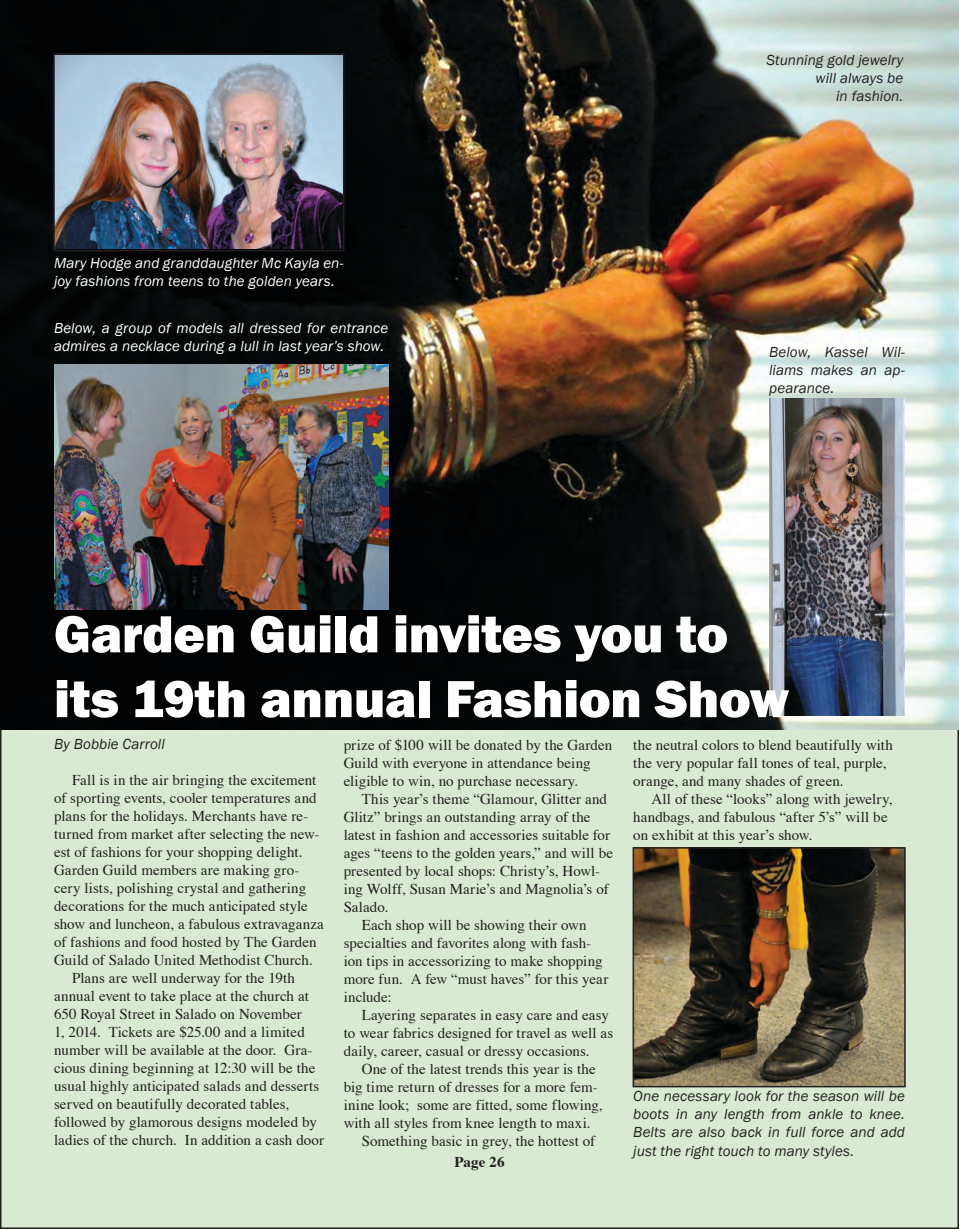
<style>
.page{position:relative;width:959px;height:1229px;background:#fff}
.page>*{position:absolute;margin:0;border:0;box-sizing:border-box;transform-origin:0 0}
.t1{font:800 54px "Franklin Gothic";letter-spacing:-.01em;color:#fff}
.t2{font:15px/18px "Times";letter-spacing:.005em;color:#231f20}
.t3{font:italic 15px/18px "Franklin Gothic";letter-spacing:.005em;color:#231f20;text-align:justify}
.t4{font:italic 15px/18px "Franklin Gothic";letter-spacing:.005em;color:#fff}
.t5{font:700 15px "Times";letter-spacing:.005em;color:#231f20}
</style>
<div class="page">
<div style="left:1px;top:696px;width:957px;height:532px;background:#d9e9d3"></div>
<img style="left:0;top:0;width:958px;height:729px">
<img style="left:56px;top:56px;width:285px;height:192px">
<div style="left:53px;top:53px;width:291px;height:198px;border:2px solid #231f20"></div>
<img style="left:769px;top:399px;width:135px;height:317px">
<img style="left:54px;top:364px;width:334px;height:245px">
<img style="left:635px;top:850px;width:267px;height:234px">
<div style="left:632px;top:847px;width:273px;height:240px;border:2px solid #231f20"></div>
<p class="t4" style="left:54px;top:255px;width:291px">Mary Hodge and granddaughter Mc Kayla en&shy;joy fashions from teens to the golden years.</p>
<p class="t4" style="left:54px;top:319px;width:336px">Below, a group of models all dressed for entrance admires a necklace during a lull in last year’s show.</p>
<p class="t3" style="left:766px;top:51px;width:138px;text-align:right">Stunning gold jewelry will always be</p>
<p class="t3" style="left:836px;top:87px;width:69px">in fashion.</p>
<p class="t3" style="left:769px;top:343px;width:137px">Below, Kassel Wil&shy;liams makes an ap&shy;pearance.</p>
<p class="t1" style="left:54px;top:599px;width:675px">Garden Guild invites you to</p>
<p class="t1" style="left:54px;top:664px;width:737px">its 19th annual Fashion Show</p>
<p class="t3" style="left:54px;top:735px;width:112px">By Bobbie Carroll</p>
<p class="t2" style="left:54px;top:770px;width:271px;text-indent:18px">Fall is in the air bringing the excitement of sporting events, cooler temperatures and plans for the holidays. Merchants have re&shy;turned from market after selecting the new&shy;est of fashions for your shopping delight.<br>Garden Guild members are making gro&shy;cery lists, polishing crystal and gathering decorations for the much anticipated style show and luncheon, a fabulous extravaganza of fashions and food hosted by The Garden Guild of Salado United Methodist Church.</p>
<p class="t2" style="left:54px;top:968px;width:271px;text-indent:18px">Plans are well underway for the 19th annual event to take place at the church at 650 Royal Street in Salado on November<br>1, 2014. Tickets are $25.00 and a limited number will be available at the door. Gra&shy;cious dining beginning at 12:30 will be the usual highly anticipated salads and desserts served on beautifully decorated tables, followed by glamorous designs modeled by ladies of the church. In addition a cash door</p>
<p class="t2" style="left:344px;top:734px;width:270px">prize of $100 will be donated by the Garden<br>Guild with everyone in attendance being eligible to win, no purchase necessary.</p>
<p class="t2" style="left:344px;top:788px;width:271px;text-indent:18px">This year’s theme “Glamour, Glitter and Glitz” brings an outstanding array of the latest in fashion and accessories suitable for ages “teens to the golden years,” and will be presented by local shops: Christy’s, Howl&shy;ing Wolff, Susan Marie’s and Magnolia’s of Salado.</p>
<p class="t2" style="left:344px;top:914px;width:266px;text-indent:18px">Each shop will be showing their own specialties and favorites along with fash&shy;ion tips in accessorizing to make shopping more fun. A few “must haves” for this year include:</p>
<p class="t2" style="left:344px;top:1004px;width:271px;text-indent:18px">Layering separates in easy care and easy to wear fabrics designed for travel as well as daily, career, casual or dressy occasions.</p>
<p class="t2" style="left:344px;top:1058px;width:260px;text-indent:18px">One of the latest trends this year is the big time return of dresses for a more fem&shy;inine look; some are fitted, some flowing, with all styles from knee length to maxi.</p>
<p class="t2" style="left:362px;top:1130px;width:235px">Something basic in grey, the hottest of</p>
<p class="t5" style="left:454px;top:1147px;width:52px">Page 26</p>
<p class="t2" style="left:633px;top:734px;width:261px">the neutral colors to blend beautifully with the very popular fall tones of teal, purple, orange, and many shades of green.</p>
<p class="t2" style="left:633px;top:788px;width:260px;text-indent:18px">All of these “looks” along with jewelry, handbags, and fabulous “after 5’s” will be on exhibit at this year’s show.</p>
<p class="t3" style="left:633px;top:1087px;width:273px">One necessary look for the season will be boots in any length from ankle to knee.<br>Belts are also back in full force and add just the right touch to many styles.</p>
</div>
